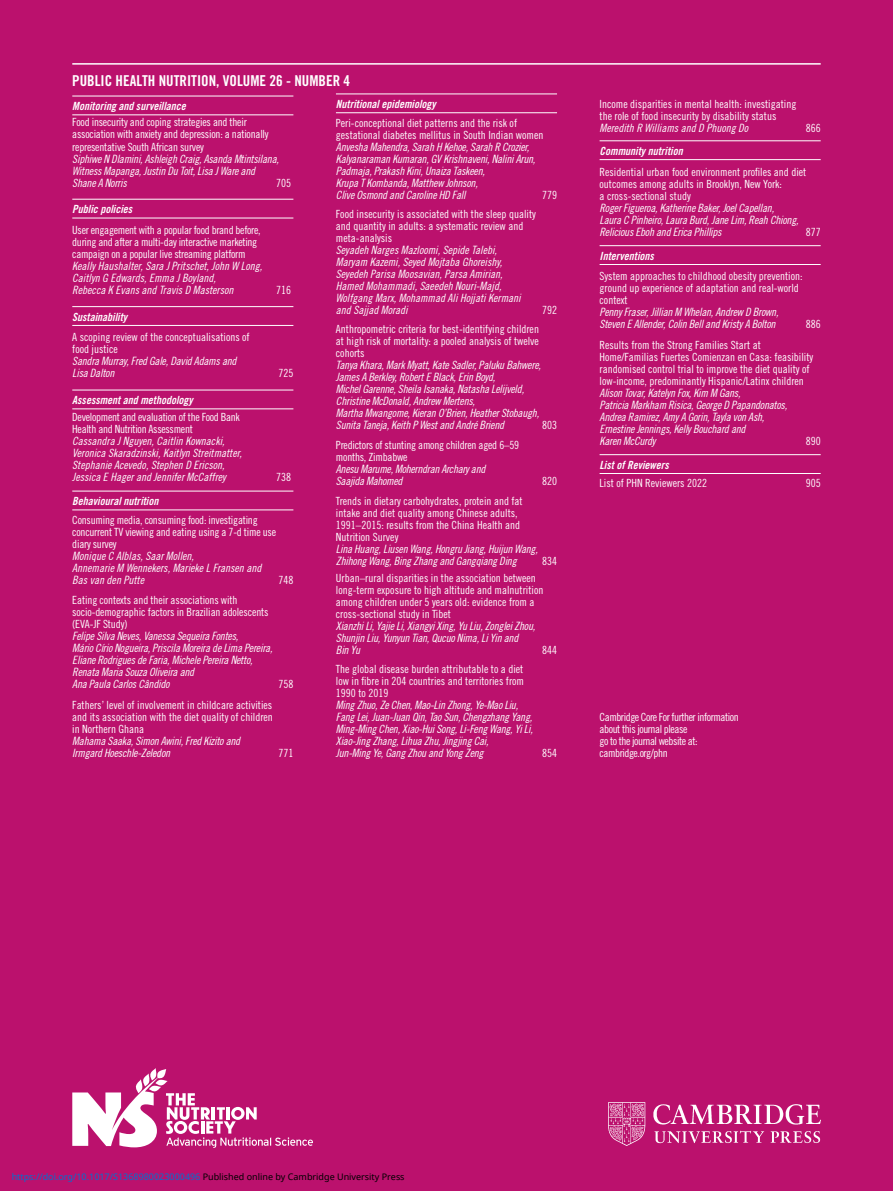
<style>
.page{position:relative;width:893px;height:1191px;background:#bb116d}
.page>*{position:absolute;margin:0;border:0;box-sizing:border-box;transform-origin:0 0}
.t1{font:15px "Trade Gothic Bold Cond Twenty";color:#fff}
.t2{font:11.25px/12px "Trade Gothic Cond Eighteen Obl";letter-spacing:-.02em;color:#fff}
.t3{font:11.25px/12px "Trade Gothic Cond Eighteen";color:#fff}
.t4{font:11.25px/12px "Trade Gothic Cond Eighteen Obl";color:#fff}
.t5{font:11.25px/12px "Trade Gothic Cond Eighteen";letter-spacing:-.02em;color:#fff}
.t6{font:11.25px/12px "Trade Gothic Cond Eighteen";letter-spacing:-.025em;color:#fff}
.t7{font:11.25px "Trade Gothic Bold Cond Twenty Obl";color:#fff}
.t8{font:11.25px/12px "Trade Gothic Cond Eighteen";letter-spacing:-.04em;color:#fff}
.t9{font:9px "Noto Sans";color:#0172cf}
.s1{color:#000}
</style>
<div class="page">
<svg style="left:72px;top:1068px;width:241px;height:79px"></svg>
<hr style="left:72px;top:63px;width:749px;height:2px;background:#fff">
<hr style="left:72px;top:96px;width:221px;height:1px;background:#fff">
<hr style="left:72px;top:114px;width:221px;height:1px;background:#fff">
<hr style="left:72px;top:199px;width:221px;height:1px;background:#fff">
<hr style="left:72px;top:218px;width:221px;height:1px;background:#fff">
<hr style="left:72px;top:306px;width:221px;height:1px;background:#fff">
<hr style="left:72px;top:325px;width:221px;height:1px;background:#fff">
<hr style="left:72px;top:390px;width:221px;height:1px;background:#fff">
<hr style="left:72px;top:408px;width:221px;height:1px;background:#fff">
<hr style="left:72px;top:491px;width:221px;height:1px;background:#fff">
<hr style="left:72px;top:509px;width:221px;height:1px;background:#fff">
<hr style="left:336px;top:94px;width:221px;height:1px;background:#fff">
<hr style="left:336px;top:112px;width:221px;height:1px;background:#fff">
<hr style="left:600px;top:140px;width:221px;height:1px;background:#fff">
<hr style="left:600px;top:159px;width:221px;height:1px;background:#fff">
<hr style="left:600px;top:245px;width:221px;height:1px;background:#fff">
<hr style="left:600px;top:264px;width:221px;height:1px;background:#fff">
<hr style="left:600px;top:454px;width:221px;height:1px;background:#fff">
<hr style="left:600px;top:473px;width:221px;height:1px;background:#fff">
<img style="left:608px;top:1102px;width:213px;height:43px">
<h1 class="t1" style="left:72px;top:71px;width:239px">PUBLIC HEALTH NUTRITION, VOLUME 26 - NUMBER</h1>
<h1 class="t1" style="left:344px;top:71px;width:8px">4</h1>
<p class="t7" style="left:72px;top:99px;width:115px">Monitoring and surveillance</p>
<p class="t5" style="left:72px;top:116px;width:198px">Food insecurity and coping strategies and their association with anxiety and depression: a nationally representative South African survey</p>
<p class="t2" style="left:72px;top:152px;width:208px">Siphiwe N Dlamini, Ashleigh Craig, Asanda Mtintsilana,<br>Witness Mapanga, Justin Du Toit, Lisa J Ware and<br>Shane A Norris</p>
<p class="t7" style="left:336px;top:97px;width:101px">Nutritional epidemiology</p>
<p class="t3" style="left:336px;top:116px;width:209px">Peri-conceptional diet patterns and the risk of gestational diabetes mellitus in South Indian women</p>
<p class="t2" style="left:336px;top:140px;width:201px">Anvesha Mahendra, Sarah H Kehoe, Sarah R Crozier, Kalyanaraman Kumaran, GV Krishnaveni, Nalini Arun, Padmaja, Prakash Kini, Unaiza Taskeen,<br>Krupa T Kombanda, Matthew Johnson,<br>Clive Osmond and Caroline HD Fall</p>
<p class="t3" style="left:276px;top:176px;width:16px">705</p>
<p class="t3" style="left:542px;top:188px;width:16px">779</p>
<p class="t7" style="left:72px;top:203px;width:61px">Public policies</p>
<p class="t6" style="left:72px;top:224px;width:190px">User engagement with a popular food brand before, during and after a multi-day interactive marketing campaign on a popular live streaming platform</p>
<p class="t4" style="left:72px;top:260px;width:191px">Keally Haushalter, Sara J Pritschet, John W Long,<br>Caitlyn G Edwards, Emma J Boyland,<br>Rebecca K Evans and Travis D Masterson</p>
<p class="t7" style="left:72px;top:310px;width:56px">Sustainability</p>
<p class="t3" style="left:72px;top:331px;width:179px">A scoping review of the conceptualisations of food justice</p>
<p class="t2" style="left:72px;top:355px;width:166px">Sandra Murray, Fred Gale, David Adams and<br>Lisa Dalton</p>
<p class="t7" style="left:72px;top:393px;width:122px">Assessment and methodology</p>
<p class="t6" style="left:72px;top:410px;width:169px">Development and evaluation of the Food Bank<br>Health and Nutrition Assessment</p>
<p class="t4" style="left:72px;top:434px;width:171px">Cassandra J Nguyen, Caitlin Kownacki, Veronica Skaradzinski, Kaitlyn Streitmatter, Stephanie Acevedo, Stephen D Ericson, Jessica E Hager and Jennifer McCaffrey</p>
<p class="t3" style="left:276px;top:284px;width:16px">716</p>
<p class="t3" style="left:278px;top:367px;width:16px">725</p>
<p class="t3" style="left:276px;top:470px;width:16px">738</p>
<p class="t7" style="left:72px;top:494px;width:88px">Behavioural nutrition</p>
<p class="t5" style="left:72px;top:513px;width:205px">Consuming media, consuming food: investigating concurrent TV viewing and eating using a 7-d time use diary survey</p>
<p class="t4" style="left:72px;top:549px;width:191px">Monique C Alblas, Saar Mollen,<br>Annemarie M Wennekers, Marieke L Fransen and<br>Bas van den Putte</p>
<p class="t3" style="left:278px;top:573px;width:16px">748</p>
<p class="t3" style="left:72px;top:594px;width:198px">Eating contexts and their associations with socio-demographic factors in Brazilian adolescents (EVA-JF Study)</p>
<p class="t2" style="left:72px;top:630px;width:202px">Felipe Silva Neves, Vanessa Sequeira Fontes,<br>Mário Círio Nogueira, Priscila Moreira de Lima Pereira, Eliane Rodrigues de Faria, Michele Pereira Netto, Renata Maria Souza Oliveira and<br>Ana Paula Carlos Cândido</p>
<p class="t3" style="left:278px;top:678px;width:16px">758</p>
<p class="t3" style="left:72px;top:699px;width:202px;text-align:justify">Fathers’ level of involvement in childcare activities and its association with the diet quality of children in Northern Ghana</p>
<p class="t2" style="left:72px;top:735px;width:169px">Mahama Saaka, Simon Awini, Fred Kizito and<br>Irmgard Hoeschle-Zeledon</p>
<p class="t3" style="left:278px;top:747px;width:16px">771</p>
<p class="t3" style="left:336px;top:208px;width:201px">Food insecurity is associated with the sleep quality and quantity in adults: a systematic review and meta-analysis</p>
<p class="t4" style="left:336px;top:244px;width:186px">Seyadeh Narges Mazloomi, Sepide Talebi, Maryam Kazemi, Seyed Mojtaba Ghoreishy, Seyedeh Parisa Moosavian, Parsa Amirian, Hamed Mohammadi, Saeedeh Nouri-Majd, Wolfgang Marx, Mohammad Ali Hojjati Kermani and Sajjad Moradi</p>
<p class="t3" style="left:542px;top:304px;width:16px">792</p>
<p class="t3" style="left:336px;top:323px;width:205px;text-align:justify">Anthropometric criteria for best-identifying children at high risk of mortality: a pooled analysis of twelve cohorts</p>
<p class="t2" style="left:336px;top:359px;width:207px">Tanya Khara, Mark Myatt, Kate Sadler, Paluku Bahwere, James A Berkley, Robert E Black, Erin Boyd,<br>Michel Garenne, Sheila Isanaka, Natasha Lelijveld, Christine McDonald, Andrew Mertens,<br>Martha Mwangome, Kieran O’Brien, Heather Stobaugh, Sunita Taneja, Keith P West and André Briend</p>
<p class="t3" style="left:542px;top:419px;width:16px">803</p>
<p class="t5" style="left:336px;top:439px;width:185px">Predictors of stunting among children aged 6–59 months, Zimbabwe</p>
<p class="t2" style="left:336px;top:463px;width:151px">Anesu Marume, Moherndran Archary and<br>Saajida Mahomed</p>
<p class="t3" style="left:542px;top:475px;width:16px">820</p>
<p class="t3" style="left:336px;top:494px;width:188px">Trends in dietary carbohydrates, protein and fat intake and diet quality among Chinese adults, 1991–2015: results from the China Health and Nutrition Survey</p>
<p class="t2" style="left:336px;top:542px;width:203px">Lina Huang, Liusen Wang, Hongru Jiang, Huijun Wang,<br>Zhihong Wang, Bing Zhang and Gangqiang Ding</p>
<p class="t3" style="left:542px;top:554px;width:16px">834</p>
<p class="t3" style="left:336px;top:572px;width:209px">Urban–rural disparities in the association between long-term exposure to high altitude and malnutrition among children under 5 years old: evidence from a cross-sectional study in Tibet</p>
<p class="t2" style="left:336px;top:620px;width:201px">Xianzhi Li, Yajie Li, Xiangyi Xing, Yu Liu, Zonglei Zhou,<br>Shunjin Liu, Yunyun Tian, Qucuo Nima, Li Yin and<br>Bin Yu</p>
<p class="t3" style="left:542px;top:644px;width:16px">844</p>
<p class="t3" style="left:336px;top:663px;width:190px;text-align:justify">The global disease burden attributable to a diet low in fibre in 204 countries and territories from 1990 to 2019</p>
<p class="t2" style="left:336px;top:699px;width:198px">Ming Zhuo, Ze Chen, Mao-Lin Zhong, Ye-Mao Liu, Fang Lei, Juan-Juan Qin, Tao Sun, Chengzhang Yang, Ming-Ming Chen, Xiao-Hui Song, Li-Feng Wang, Yi Li, Xiao-Jing Zhang, Lihua Zhu, Jingjing Cai,<br>Jun-Ming Ye, Gang Zhou and Yong Zeng</p>
<p class="t3" style="left:542px;top:747px;width:16px">854</p>
<p class="t3" style="left:600px;top:98px;width:198px">Income disparities in mental health: investigating the role of food insecurity by disability status</p>
<p class="t4" style="left:600px;top:122px;width:150px">Meredith R Williams and D Phuong Do</p>
<p class="t3" style="left:806px;top:122px;width:16px">866</p>
<p class="t7" style="left:600px;top:144px;width:85px">Community nutrition</p>
<p class="t3" style="left:600px;top:165px;width:208px">Residential urban food environment profiles and diet outcomes among adults in Brooklyn, New York:<br>a cross-sectional study</p>
<p class="t2" style="left:600px;top:201px;width:201px">Roger Figueroa, Katherine Baker, Joel Capellan,<br>Laura C Pinheiro, Laura Burd, Jane Lim, Reah Chiong,<br>Relicious Eboh and Erica Phillips</p>
<p class="t3" style="left:806px;top:225px;width:16px">877</p>
<p class="t7" style="left:600px;top:249px;width:56px">Interventions</p>
<p class="t3" style="left:600px;top:270px;width:205px">System approaches to childhood obesity prevention: ground up experience of adaptation and real-world context</p>
<p class="t2" style="left:600px;top:306px;width:180px">Penny Fraser, Jillian M Whelan, Andrew D Brown,<br>Steven E Allender, Colin Bell and Kristy A Bolton</p>
<p class="t3" style="left:806px;top:318px;width:16px">886</p>
<p class="t3" style="left:600px;top:338px;width:215px">Results from the Strong Families Start at Home/Familias Fuertes Comienzan en Casa: feasibility randomised control trial to improve the diet quality of low-income, predominantly Hispanic/Latinx children</p>
<p class="t2" style="left:600px;top:386px;width:189px">Alison Tovar, Katelyn Fox, Kim M Gans,<br>Patricia Markham Risica, George D Papandonatos, Andrea Ramirez, Amy A Gorin, Tayla von Ash, Ernestine Jennings, Kelly Bouchard and<br>Karen McCurdy</p>
<p class="t3" style="left:806px;top:434px;width:16px">890</p>
<p class="t7" style="left:600px;top:458px;width:71px">List of Reviewers</p>
<p class="t3" style="left:600px;top:477px;width:109px">List of PHN Reviewers 2022</p>
<p class="t3" style="left:806px;top:477px;width:16px">905</p>
<p class="t8" style="left:600px;top:711px;width:141px">Cambridge Core For further information about this journal please<br>go to the journal website at: cambridge.org/phn</p>
<p class="t9" style="left:12px;top:1170px;width:394px">https://doi.org/10.1017/S1368980023000496 <span class="s1">Published online by Cambridge University Press</span></p>
</div>
